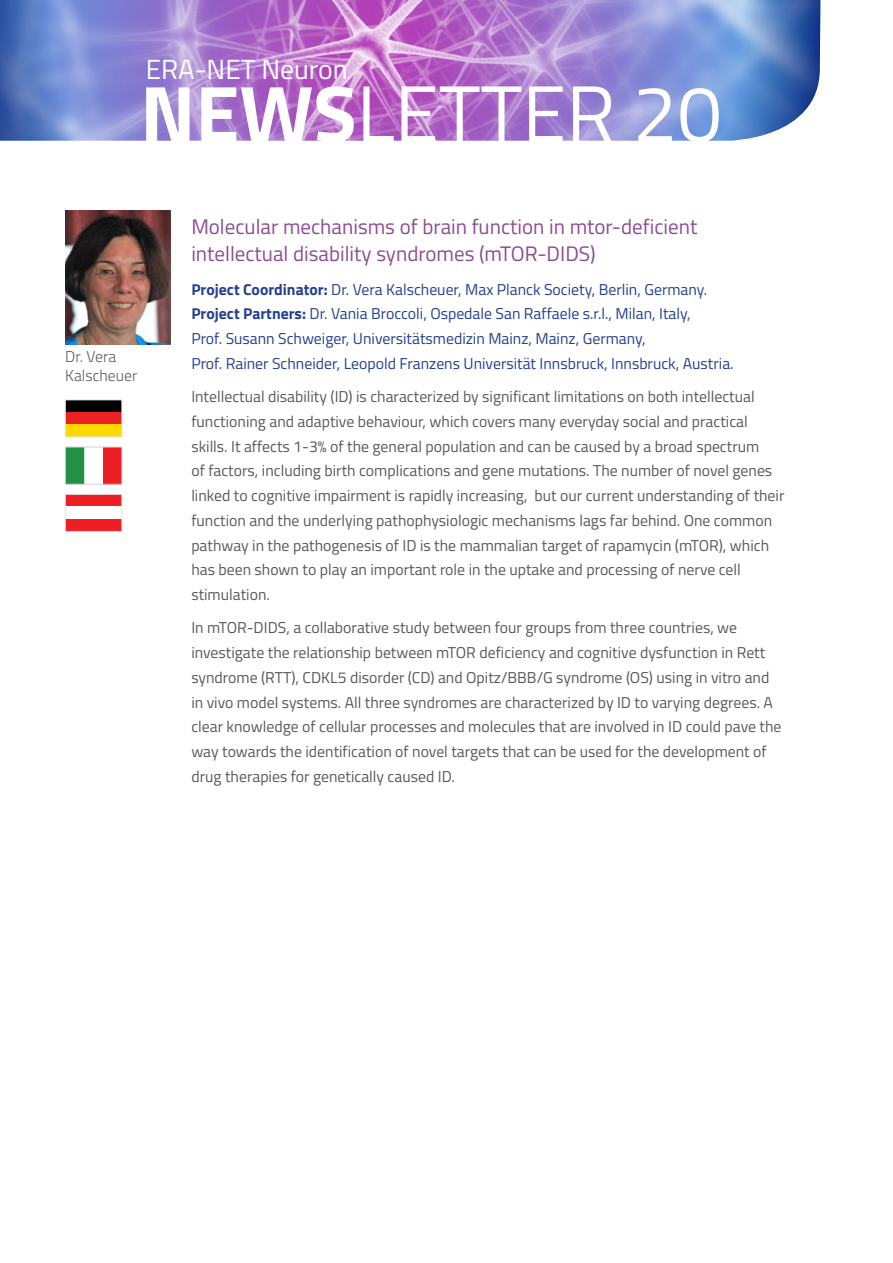
<style>
.page{position:relative;width:893px;height:1263px;background:#fff}
.page>*{position:absolute;margin:0;border:0;box-sizing:border-box;transform-origin:0 0}
.t1{font:79.5px "Titillium Web";color:#fff}
.t2{font:27.75px "Titillium Web";color:#fff}
.t3{font:21px/27px "Titillium Web";color:#8c4c94}
.t4{font:15.75px/24.8px "Titillium Web";color:#58595b}
.t5{font:15.75px/24.8px "Titillium Web";color:#25408f}
.t6{font:300 15.75px/18.9px "Titillium";color:#58595b}
.s1{font-weight:700}
</style>
<div class="page">
<svg style="left:0;top:0;width:821px;height:141px;background:#9782ce"></svg>
<img style="left:65px;top:210px;width:105px;height:134px">
<div style="left:103px;top:447px;width:19px;height:37px;background:#ed1e24"></div>
<svg style="left:67px;top:449px;width:17px;height:33px"></svg>
<div style="left:65px;top:447px;width:57px;height:37px;border:1px solid #d2d5d4"></div>
<div style="left:65px;top:400px;width:57px;height:12px;background:#000"></div>
<div style="left:65px;top:412px;width:57px;height:13px;background:#ed2024"></div>
<div style="left:65px;top:425px;width:57px;height:12px;background:#fdd900"></div>
<div style="left:65px;top:494px;width:57px;height:13px;background:#ed1e24"></div>
<div style="left:65px;top:519px;width:57px;height:12px;background:#ed1e24"></div>
<div style="left:65px;top:494px;width:57px;height:37px;border:1px solid #e1e2e3"></div>
<h2 class="t2" style="left:146px;top:49px;width:203px">ERA-NET Neuron</h2>
<h1 class="t1" style="left:140px;top:55px;width:583px"><span class="s1">NEWS</span>LETTER 20</h1>
<p class="t6" style="left:65px;top:346px;width:74px">Dr. Vera<br>Kalscheuer</p>
<h3 class="t3" style="left:191px;top:212px;width:507px">Molecular mechanisms of brain function in mtor-deficient intellectual disability syndromes (mTOR-DIDS(</h3>
<p class="t5" style="left:191px;top:276px;width:544px"><span class="s1">Project Coordinator:</span> Dr. Vera Kalscheuer, Max Planck Society, Berlin, Germany.<br><span class="s1">Project Partners:</span> Dr. Vania Broccoli, Ospedale San Raffaele . ,l.r.s Milan, Italy,<br>Prof. Susann Schweiger, Universitätsmedizin Mainz, Mainz, Germany,<br>Prof. Rainer Schneider, Leopold Franzens Universität Innsbruck, Innsbruck, Austria.</p>
<p class="t4" style="left:191px;top:383px;width:595px">Intellectual disability (ID) is characterized by significant limitations on both intellectual functioning and adaptive behaviour, which covers many everyday social and practical skills It. affects 1-3% of the general population and can be caused by a broad spectrum<br>of factors, including birth complications and gene mutations. The number of novel genes linked to cognitive impairment is rapidly increasing, but our current understanding of their function and the underlying pathophysiologic mechanisms lags far behind. One common pathway in the pathogenesis of ID is the mammalian target of rapamycin (mTOR ,) which has been shown to play an important role in the uptake and processing of nerve cell stimulation.</p>
<p class="t4" style="left:191px;top:615px;width:592px">In mTOR-DIDS a, collaborative study between four groups from three countries, we investigate the relationship between mTOR deficiency and cognitive dysfunction in Rett syndrome (RTT ,) CDKL5 disorder (CD) and Opitz/BBB G/ syndrome (OS) using in vitro and in vivo model systems. All three syndromes are characterized by ID to varying degrees A. clear knowledge of cellular processes and molecules that are involved in ID could pave the way towards the identification of novel targets that can be used for the development of drug therapies for genetically caused ID.</p>
</div>
